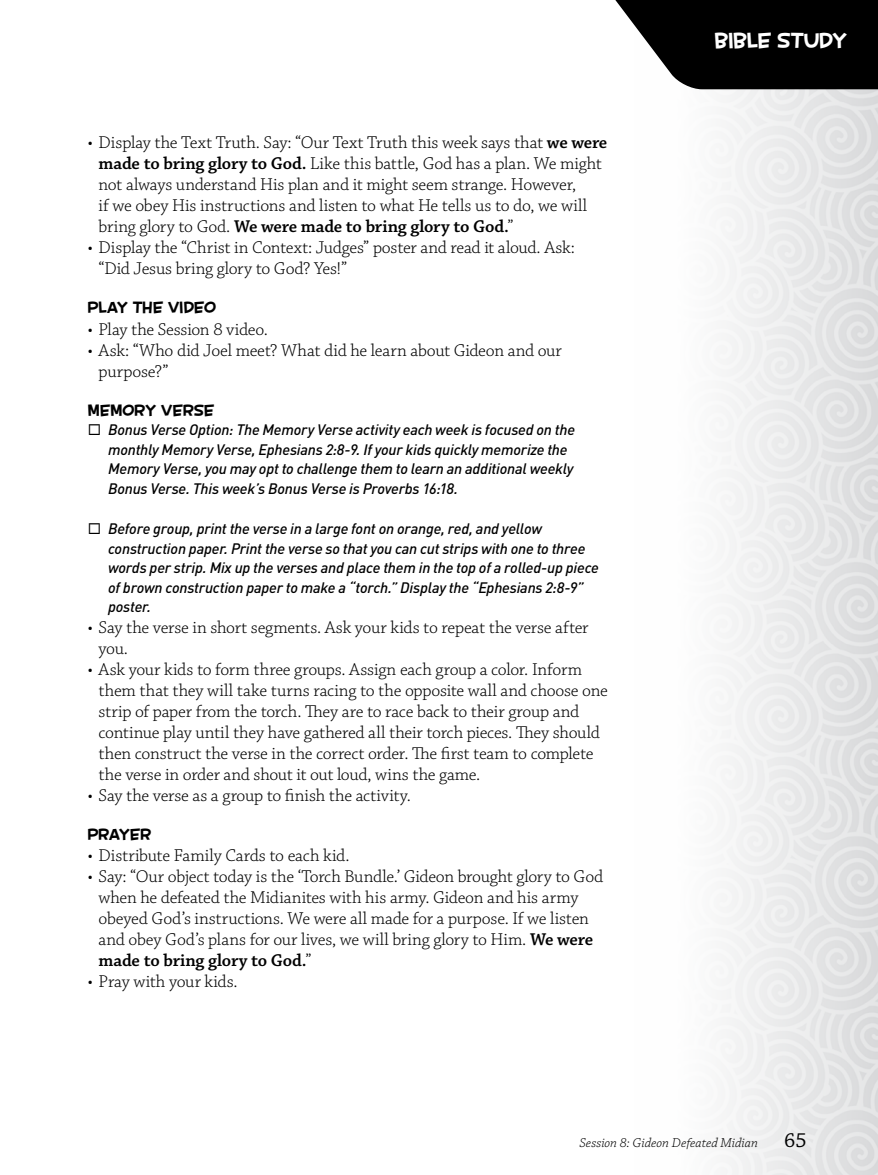
<style>
.page{position:relative;width:878px;height:1175px;background:#fff}
.page>*{position:absolute;margin:0;border:0;box-sizing:border-box;transform-origin:0 0}
.t1{font:24px "Spruce AOE";letter-spacing:-.005em;color:#fff}
.t2{font:21px "Chaparral Pro Capt";color:#000}
.t3{font:300 18px/21px "Chaparral Pro";letter-spacing:-.01em;color:#000}
.t4{font:18px "Spruce AOE";letter-spacing:.005em;color:#000}
.t5{font:italic 500 15px/19.5px "DIN";letter-spacing:-.015em;color:#000}
.t6{font:13.5px "Chaparral Pro Light It Capt";letter-spacing:-.005em;color:#000}
.s1{font-weight:600}
</style>
<div class="page">
<svg style="left:615px;top:0;width:263px;height:89px;background:#212121"></svg>
<p class="t3" style="left:99px;top:133px;width:510px;text-indent:-11px">• Display the Text Truth. Say: “Our Text Truth this week says that <span class="s1">we were made to bring glory to God.</span> Like this battle, God has a plan. We might not always understand His plan and it might seem strange. However,<br>if we obey His instructions and listen to what He tells us to do, we will bring glory to God. <span class="s1">We were made to bring glory to God.</span>”</p>
<p class="t3" style="left:99px;top:238px;width:478px;text-indent:-11px">• Display the “Christ in Context: Judges” poster and read it aloud. Ask: “Did Jesus bring glory to God? Yes!”</p>
<p class="t4" style="left:88px;top:296px;width:130px">PLAY THE VIDEO</p>
<p class="t3" style="left:88px;top:319px;width:182px">• Play the Session 8 video.</p>
<p class="t3" style="left:99px;top:340px;width:465px;text-indent:-11px">• Ask: “Who did Joel meet? What did he learn about Gideon and our purpose?”</p>
<p class="t4" style="left:88px;top:398px;width:128px">MEMORY VERSE</p>
<p class="t5" style="left:108px;top:419px;width:468px;text-indent:-20px">◻ Bonus Verse Option: The Memory Verse activity each week is focused on the monthly Memory Verse, Ephesians 2:8-9. If your kids quickly memorize the Memory Verse, you may opt to challenge them to learn an additional weekly Bonus Verse. This week’s Bonus Verse is Proverbs 16:18.</p>
<p class="t5" style="left:108px;top:518px;width:492px;text-indent:-20px">◻ Before group, print the verse in a large font on orange, red, and yellow construction paper. Print the verse so that you can cut strips with one to three words per strip. Mix up the verses and place them in the top of a rolled-up piece of brown construction paper to make a “torch.” Display the “Ephesians 2:8-9” poster.</p>
<p class="t3" style="left:99px;top:617px;width:491px;text-indent:-11px">• Say the verse in short segments. Ask your kids to repeat the verse after you.</p>
<p class="t3" style="left:99px;top:659px;width:510px;text-indent:-11px">• Ask your kids to form three groups. Assign each group a color. Inform them that they will take turns racing to the opposite wall and choose one strip of paper from the torch. They are to race back to their group and continue play until they have gathered all their torch pieces. They should then construct the verse in the correct order. The first team to complete the verse in order and shout it out loud, wins the game.</p>
<p class="t3" style="left:88px;top:785px;width:324px">• Say the verse as a group to finish the activity.</p>
<p class="t4" style="left:88px;top:823px;width:65px">PRAYER</p>
<p class="t3" style="left:88px;top:845px;width:263px">• Distribute Family Cards to each kid.</p>
<p class="t3" style="left:99px;top:866px;width:506px;text-indent:-11px">• Say: “Our object today is the ‘Torch Bundle.’ Gideon brought glory to God when he defeated the Midianites with his army. Gideon and his army obeyed God’s instructions. We were all made for a purpose. If we listen and obey God’s plans for our lives, we will bring glory to Him. <span class="s1">We were made to bring glory to God.</span>”</p>
<p class="t3" style="left:88px;top:972px;width:151px">• Pray with your kids.</p>
<h1 class="t1" style="left:714px;top:26px;width:134px">BIBLE STUDY</h1>
<p class="t6" style="left:579px;top:1134px;width:180px">Session 8: Gideon Defeated Midian</p>
<p class="t2" style="left:784px;top:1128px;width:24px">65</p>
</div>
